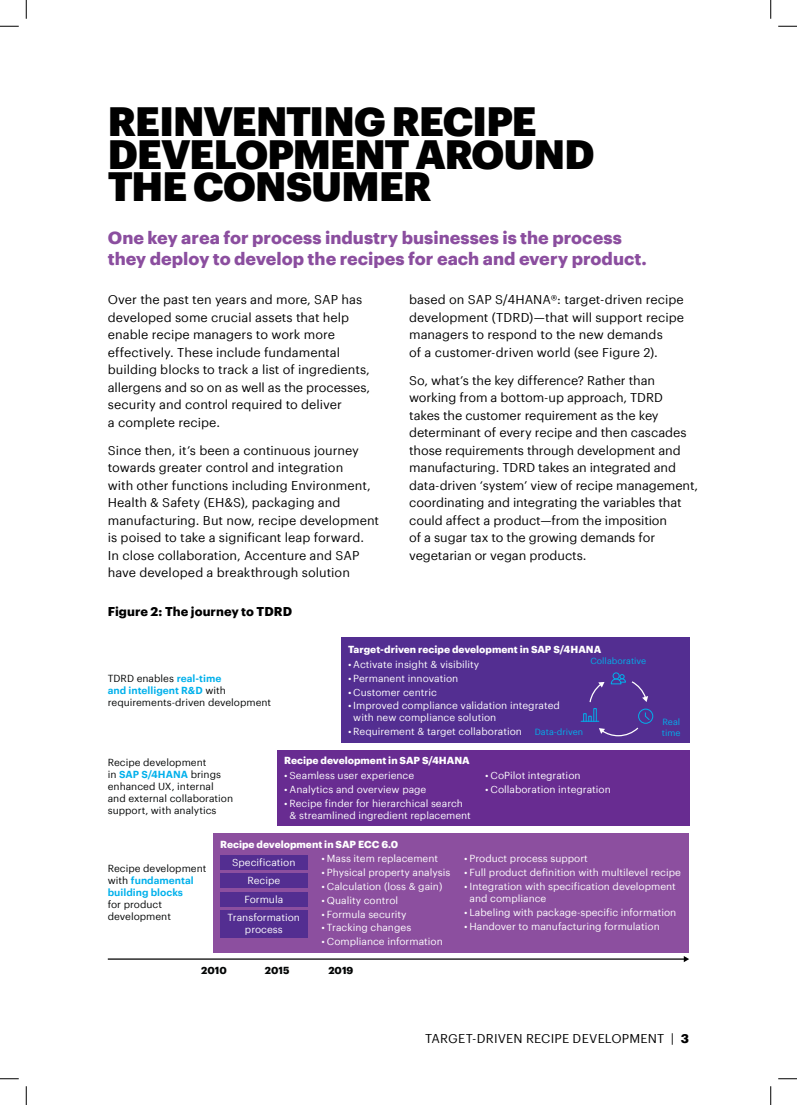
<style>
.page{position:relative;width:797px;height:1105px;background:#fff}
.page>*{position:absolute;margin:0;border:0;box-sizing:border-box;transform-origin:0 0}
.L1T_-_colour{font:900 40px/32.5px "Graphik";letter-spacing:-.02em;color:#000}
.Callout_-_colour{font:700 17.5px/21px "Graphik";color:#8b4e9f}
.Text_-_black{font:12.5px/17.5px "Graphik";letter-spacing:-.005em;color:#000}
.Figure_Title{font:700 12.5px "Graphik";letter-spacing:.005em;color:#000}
.t1{font:10px/12px "Graphik";color:#fff}
.t2{font:10px/12px "Graphik";color:#030505}
.t3{font:700 10px "Graphik";color:#fff}
.t4{font:700 10px "Graphik";color:#030505}
.t5{font:8.75px "Graphik";color:#00b0eb}
.s1{font-weight:600;color:#00b0eb}
.s2{font-weight:700}
</style>
<div class="page">
<hr style="left:108px;top:958px;width:576px;height:2px;background:#000">
<svg style="left:683px;top:956px;width:6px;height:6px"></svg>
<div style="left:341px;top:637px;width:348px;height:106px;background:#532e91"></div>
<div style="left:213px;top:833px;width:476px;height:119px;background:#8c4f9f"></div>
<div style="left:220px;top:855px;width:87px;height:15px;background:#532e91"></div>
<div style="left:277px;top:750px;width:412px;height:76px;background:#682c91"></div>
<div style="left:220px;top:873px;width:87px;height:15px;background:#532e91"></div>
<div style="left:220px;top:891px;width:87px;height:15px;background:#532e91"></div>
<div style="left:220px;top:910px;width:87px;height:27px;background:#532e91"></div>
<svg style="left:589px;top:682px;width:15px;height:21px"></svg>
<div style="left:593px;top:708px;width:3px;height:14px;border:1px solid #00b0eb"></div>
<div style="left:612px;top:673px;width:7px;height:6px;border:1px solid #00b0eb;border-radius:50%"></div>
<svg style="left:610px;top:674px;width:38px;height:28px"></svg>
<div style="left:638px;top:709px;width:15px;height:15px;border:1px solid #00b0eb;border-radius:50%"></div>
<svg style="left:581px;top:712px;width:69px;height:25px"></svg>
<svg style="left:0;top:25px;width:19px;height:2px"></svg>
<svg style="left:778px;top:25px;width:19px;height:2px"></svg>
<svg style="left:0;top:1078px;width:19px;height:1px"></svg>
<svg style="left:778px;top:1078px;width:19px;height:1px"></svg>
<svg style="left:25px;top:0;width:2px;height:19px"></svg>
<svg style="left:25px;top:1086px;width:2px;height:19px"></svg>
<svg style="left:770px;top:0;width:1px;height:19px"></svg>
<svg style="left:770px;top:1086px;width:1px;height:19px"></svg>
<p class="L1T_-_colour" style="left:108px;top:102px;width:488px">REINVENTING RECIPE<br>DEVELOPMENT AROUND<br>THE CONSUMER</p>
<p class="Callout_-_colour" style="left:108px;top:226px;width:540px">One key area for process industry businesses is the process they deploy to develop the recipes for each and every product.</p>
<p class="Text_-_black" style="left:108px;top:290px;width:264px">Over the past ten years and more, SAP has developed some crucial assets that help enable recipe managers to work more effectively. These include fundamental building blocks to track a list of ingredients, allergens and so on as well as the processes, security and control required to deliver<br>a complete recipe.</p>
<p class="Text_-_black" style="left:108px;top:441px;width:273px">Since then, it’s been a continuous journey towards greater control and integration<br>with other functions including Environment, Health &amp; Safety (EH&amp;S), packaging and manufacturing. But now, recipe development is poised to take a significant leap forward.<br>In close collaboration, Accenture and SAP have developed a breakthrough solution</p>
<p class="Figure_Title" style="left:108px;top:602px;width:186px">Figure 2: The journey to TDRD</p>
<p class="Text_-_black" style="left:409px;top:290px;width:276px">based on SAP S/4HANA®: target-driven recipe development (TDRD)—that will support recipe managers to respond to the new demands<br>of a customer-driven world (see Figure 2).</p>
<p class="Text_-_black" style="left:409px;top:371px;width:290px">So, what’s the key difference? Rather than working from a bottom-up approach, TDRD<br>takes the customer requirement as the key determinant of every recipe and then cascades those requirements through development and manufacturing. TDRD takes an integrated and data-driven ‘system’ view of recipe management, coordinating and integrating the variables that could affect a product—from the imposition<br>of a sugar tax to the growing demands for vegetarian or vegan products.</p>
<p class="t2" style="left:108px;top:671px;width:165px">TDRD enables <span class="s1">real-time<br>and intelligent R&amp;D</span> with requirements-driven development</p>
<p class="t2" style="left:108px;top:756px;width:127px">Recipe development<br>in <span class="s1">SAP S/4HANA</span> brings enhanced UX, internal and external collaboration support, with analytics</p>
<p class="t3" style="left:348px;top:641px;width:255px">Target-driven recipe development in SAP S/4HANA</p>
<p class="t5" style="left:590px;top:654px;width:57px">Collaborative</p>
<p class="t1" style="left:348px;top:657px;width:133px">• Activate insight &amp; visibility</p>
<p class="t1" style="left:348px;top:671px;width:112px">• Permanent innovation</p>
<p class="t1" style="left:348px;top:685px;width:90px">• Customer centric</p>
<p class="t1" style="left:353px;top:699px;width:208px;text-indent:-5px">• Improved compliance validation integrated with new compliance solution</p>
<p class="t1" style="left:348px;top:725px;width:175px">• Requirement &amp; target collaboration</p>
<p class="t5" style="left:662px;top:715px;width:19px">Real</p>
<p class="t5" style="left:534px;top:725px;width:50px">Data-driven</p>
<p class="t5" style="left:662px;top:726px;width:20px">time</p>
<p class="t1" style="left:485px;top:768px;width:97px">• CoPilot integration</p>
<p class="t1" style="left:485px;top:782px;width:127px">• Collaboration integration</p>
<p class="t3" style="left:284px;top:753px;width:187px">Recipe development in SAP S/4HANA</p>
<p class="t1" style="left:284px;top:768px;width:131px">• Seamless user experience</p>
<p class="t1" style="left:284px;top:782px;width:144px">• Analytics and overview page</p>
<p class="t1" style="left:289px;top:796px;width:183px;text-indent:-5px">• Recipe finder for hierarchical search &amp; streamlined ingredient replacement</p>
<p class="t2" style="left:108px;top:862px;width:100px">Recipe development with <span class="s1">fundamental building blocks<br></span>for product development</p>
<p class="t3" style="left:220px;top:836px;width:179px">Recipe development in SAP ECC 6.0</p>
<p class="t1" style="left:228px;top:852px;width:74px;line-height:18.4px;text-align:center">Specification<br>Recipe<br>Formula<br>Transformation</p>
<p class="t1" style="left:245px;top:923px;width:39px">process</p>
<p class="t1" style="left:321px;top:852px;width:118px">• Mass item replacement</p>
<p class="t1" style="left:321px;top:866px;width:130px">• Physical property analysis</p>
<p class="t1" style="left:321px;top:879px;width:122px">• Calculation (loss &amp; gain)</p>
<p class="t1" style="left:321px;top:893px;width:78px">• Quality control</p>
<p class="t1" style="left:321px;top:907px;width:86px">• Formula security</p>
<p class="t1" style="left:321px;top:921px;width:91px">• Tracking changes</p>
<p class="t1" style="left:321px;top:935px;width:123px">• Compliance information</p>
<p class="t4" style="left:201px;top:962px;width:27px">2010</p>
<p class="t4" style="left:265px;top:962px;width:26px">2015</p>
<p class="t4" style="left:328px;top:962px;width:26px">2019</p>
<p class="t1" style="left:464px;top:852px;width:125px">• Product process support</p>
<p class="t1" style="left:464px;top:866px;width:218px">• Full product definition with multilevel recipe</p>
<p class="t1" style="left:469px;top:879px;width:208px;text-indent:-5px">• Integration with specification development and compliance</p>
<p class="t1" style="left:464px;top:905px;width:214px">• Labeling with package-specific information</p>
<p class="t1" style="left:464px;top:919px;width:197px">• Handover to manufacturing formulation</p>
<p class="Text_-_black" style="left:425px;top:1029px;width:265px">TARGET-DRIVEN RECIPE DEVELOPMENT | <span class="s2">3</span></p>
</div>
